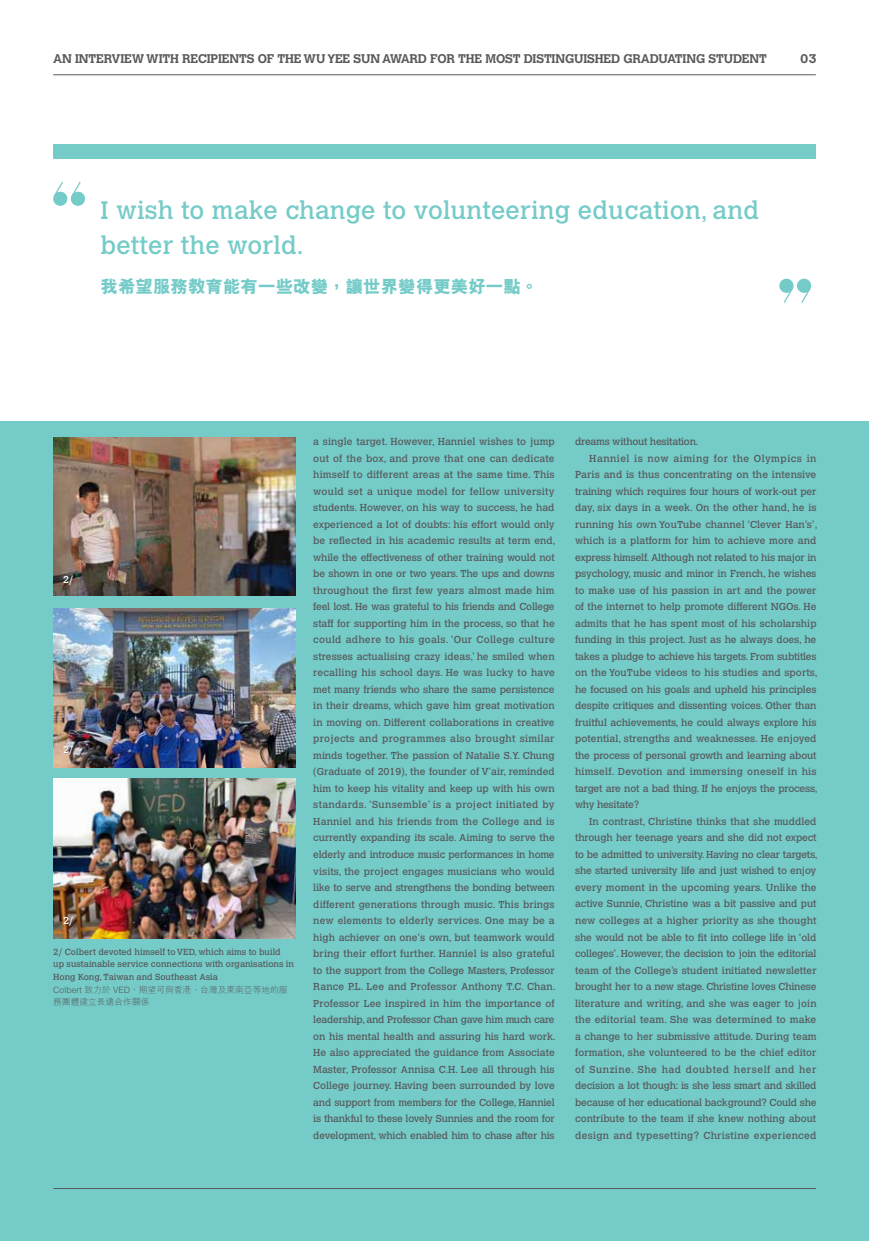
<style>
.page{position:relative;width:869px;height:1241px;background:#fff}
.page>*{position:absolute;margin:0;border:0;box-sizing:border-box;transform-origin:0 0}
.t1{font:25px/35px "Calvert";letter-spacing:.01em;color:#74cbc8}
.t2{font:800 17.5px "M Hei HK";color:#74cbc8}
.t3{font:700 12.5px "Calvert";letter-spacing:-.01em;color:#58595b}
.t4{font:10px/16.5px "Calvert";letter-spacing:-.01em;color:#58595b;text-align:justify}
.t5{font:10px "Calvert";letter-spacing:.01em;color:#58595b}
.t6{font:10px "Calvert";letter-spacing:.03em;color:#58595b}
.t7{font:10px "Calvert";letter-spacing:.025em;color:#58595b}
.t8{font:10px "Calvert";letter-spacing:.015em;color:#58595b}
.t9{font:10px "Calvert";letter-spacing:.055em;color:#58595b}
.t10{font:10px "Calvert";letter-spacing:.05em;color:#58595b}
.t11{font:10px "Calvert";color:#fff}
.t12{font:8.75px/12.5px "Calvert";color:#58595b}
.t13{font:300 8.75px/12.5px "M Hei HK";color:#58595b}
</style>
<div class="page">
<div style="left:0;top:421px;width:868px;height:819px;background:#74cbc8"></div>
<hr style="left:53px;top:75px;width:762px;height:1px;background:#58595b">
<hr style="left:53px;top:1187px;width:762px;height:1px;background:#58595b">
<div style="left:53px;top:145px;width:762px;height:14px;background:#74cbc8"></div>
<img style="left:53px;top:608px;width:242px;height:159px">
<img style="left:53px;top:438px;width:242px;height:157px">
<svg style="left:779px;top:278px;width:32px;height:25px"></svg>
<svg style="left:53px;top:181px;width:32px;height:25px"></svg>
<img style="left:53px;top:778px;width:242px;height:159px">
<p class="t3" style="left:53px;top:51px;width:715px">AN INTERVIEW WITH RECIPIENTS OF THE WU YEE SUN AWARD FOR THE MOST DISTINGUISHED GRADUATING STUDENT</p>
<p class="t3" style="left:800px;top:51px;width:17px">03</p>
<h1 class="t1" style="left:100px;top:193px;width:659px">I wish to make change to volunteering education, and better the world.</h1>
<h2 class="t2" style="left:100px;top:278px;width:439px">我希望服務教育能有一些改變，讓世界變得更美好一點。</h2>
<p class="t11" style="left:63px;top:573px;width:12px">2/</p>
<p class="t11" style="left:63px;top:744px;width:12px">2/</p>
<p class="t11" style="left:63px;top:914px;width:12px">2/</p>
<p class="t12" style="left:53px;top:945px;width:242px">2/ Colbert devoted himself to VED, which aims to build<br>up sustainable service connections with organisations in<br>Hong Kong, Taiwan and Southeast Asia</p>
<p class="t13" style="left:53px;top:983px;width:236px">Colbert 致力於 VED，期望可與香港、台灣及東南亞等地的服務團體建立長遠合作關係</p>
<p class="t4" style="left:313px;top:433px;width:244px">a single target. However, Hanniel wishes to jump out of the box, and prove that one can dedicate himself to different areas at the same time. This would set a unique model for fellow university students. However, on his way to success, he had experienced a lot of doubts: his effort would only be reflected in his academic results at term end, while the effectiveness of other training would not be shown in one or two years. The ups and downs throughout the first few years almost made him feel lost. He was grateful to his friends and College staff for supporting him in the process, so that he could adhere to his goals. ‘Our College culture stresses actualising crazy ideas,’ he smiled when recalling his school days. He was lucky to have met many friends who share the same persistence in their dreams, which gave him great motivation in moving on. Different collaborations in creative projects and programmes also brought similar minds together. The passion of Natalie S.Y. Chung (Graduate of 2019), the founder of V’air, reminded him to keep his vitality and keep up with his own standards. ‘Sunsemble’ is a project initiated by Hanniel and his friends from the College and is currently expanding its scale. Aiming to serve the elderly and introduce music performances in home visits, the project engages musicians who would like to serve and strengthens the bonding between different generations through music. This brings new elements to elderly services. One may be a high achiever on one's own, but teamwork would bring their effort further. Hanniel is also grateful to the support from the College Masters, Professor Rance P.L. Lee and Professor Anthony T.C. Chan.<br>Professor Lee inspired in him the importance of leadership, and Professor Chan gave him much care on his mental health and assuring his hard work.<br>He also appreciated the guidance from Associate Master, Professor Annisa C.H. Lee all through his College journey. Having been surrounded by love and support from members for the College, Hanniel is thankful to these lovely Sunnies and the room for development, which enabled him to chase after his</p>
<p class="t4" style="left:575px;top:433px;width:125px">dreams without hesitation.</p>
<p class="t10" style="left:589px;top:452px;width:229px">Hanniel is now aiming for the Olympics in</p>
<p class="t5" style="left:575px;top:469px;width:243px">Paris and is thus concentrating on the intensive</p>
<p class="t4" style="left:575px;top:483px;width:242px">training which requires four hours of work-out per</p>
<p class="t4" style="left:575px;top:499px;width:243px">day, six days in a week. On the other hand, he is</p>
<p class="t5" style="left:575px;top:518px;width:244px">running his own YouTube channel ‘Clever Han’s’,</p>
<p class="t5" style="left:575px;top:535px;width:243px">which is a platform for him to achieve more and</p>
<p class="t4" style="left:575px;top:549px;width:243px">express himself. Although not related to his major in</p>
<p class="t4" style="left:575px;top:565px;width:242px">psychology, music and minor in French, he wishes</p>
<p class="t5" style="left:575px;top:584px;width:243px">to make use of his passion in art and the power</p>
<p class="t4" style="left:575px;top:598px;width:243px">of the internet to help promote different NGOs. He</p>
<p class="t4" style="left:575px;top:615px;width:243px">admits that he has spent most of his scholarship</p>
<p class="t4" style="left:575px;top:631px;width:242px">funding in this project. Just as he always does, he</p>
<p class="t4" style="left:575px;top:648px;width:243px">takes a pludge to achieve his targets. From subtitles</p>
<p class="t5" style="left:575px;top:667px;width:244px">on the YouTube videos to his studies and sports,</p>
<p class="t4" style="left:575px;top:681px;width:243px">he focused on his goals and upheld his principles</p>
<p class="t4" style="left:575px;top:697px;width:242px">despite critiques and dissenting voices. Other than</p>
<p class="t4" style="left:575px;top:714px;width:243px">fruitful achievements, he could always explore his</p>
<p class="t4" style="left:575px;top:730px;width:243px">potential, strengths and weaknesses. He enjoyed</p>
<p class="t4" style="left:575px;top:747px;width:243px">the process of personal growth and learning about</p>
<p class="t7" style="left:575px;top:766px;width:243px">himself. Devotion and immersing oneself in his</p>
<p class="t4" style="left:575px;top:780px;width:244px">target are not a bad thing. If he enjoys the process,</p>
<p class="t4" style="left:575px;top:796px;width:66px">why hesitate?</p>
<p class="t4" style="left:589px;top:813px;width:228px">In contrast, Christine thinks that she muddled</p>
<p class="t4" style="left:575px;top:829px;width:243px">through her teenage years and she did not expect</p>
<p class="t4" style="left:575px;top:846px;width:244px">to be admitted to university. Having no clear targets,</p>
<p class="t4" style="left:575px;top:862px;width:242px">she started university life and just wished to enjoy</p>
<p class="t4" style="left:575px;top:879px;width:243px">every moment in the upcoming years. Unlike the</p>
<p class="t4" style="left:575px;top:895px;width:243px">active Sunnie, Christine was a bit passive and put</p>
<p class="t4" style="left:575px;top:912px;width:243px">new colleges at a higher priority as she thought</p>
<p class="t4" style="left:575px;top:928px;width:242px">she would not be able to fit into college life in ‘old</p>
<p class="t4" style="left:575px;top:945px;width:243px">colleges’. However, the decision to join the editorial</p>
<p class="t4" style="left:575px;top:961px;width:243px">team of the College’s student initiated newsletter</p>
<p class="t4" style="left:575px;top:978px;width:243px">brought her to a new stage. Christine loves Chinese</p>
<p class="t4" style="left:575px;top:994px;width:243px">literature and writing, and she was eager to join</p>
<p class="t8" style="left:575px;top:1013px;width:242px">the editorial team. She was determined to make</p>
<p class="t4" style="left:575px;top:1027px;width:243px">a change to her submissive attitude. During team</p>
<p class="t4" style="left:575px;top:1044px;width:243px">formation, she volunteered to be the chief editor</p>
<p class="t9" style="left:575px;top:1063px;width:243px">of Sunzine. She had doubted herself and her</p>
<p class="t4" style="left:575px;top:1077px;width:243px">decision a lot though: is she less smart and skilled</p>
<p class="t4" style="left:575px;top:1093px;width:243px">because of her educational background? Could she</p>
<p class="t4" style="left:575px;top:1110px;width:242px">contribute to the team if she knew nothing about</p>
<p class="t6" style="left:575px;top:1129px;width:243px">design and typesetting? Christine experienced</p>
</div>
